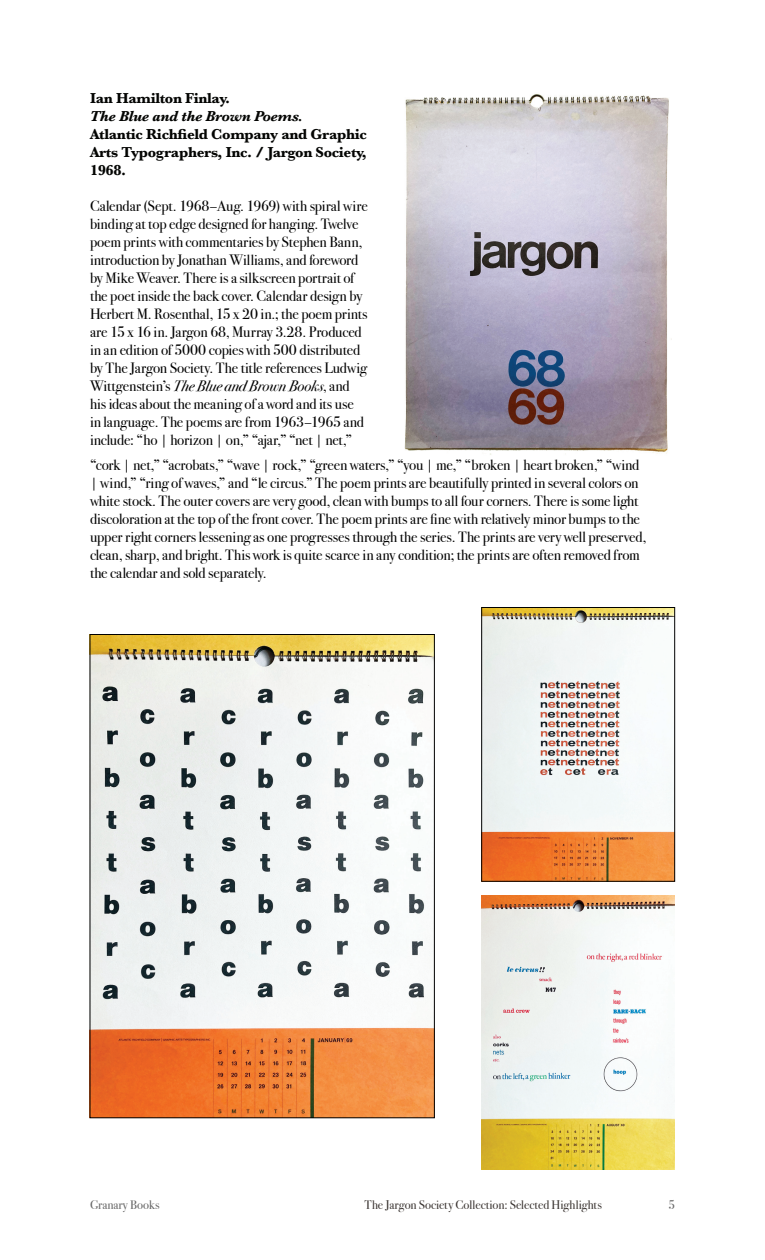
<style>
.page{position:relative;width:765px;height:1260px;background:#fff}
.page>*{position:absolute;margin:0;border:0;box-sizing:border-box;transform-origin:0 0}
.t1{font:15px/18px "Bodoni Svty Two ITCTT";letter-spacing:-.01em;color:#000}
.t2{font:700 15px/18px "Baskerville";letter-spacing:-.02em;color:#040503;text-align:justify}
.t3{font:italic 700 15px "Baskerville";letter-spacing:-.02em;color:#040503}
.t4{font:12.5px "Bodoni Svty Two ITCTT";color:#3b3532}
.t5{font:12.5px "Bodoni Svty Two ITCTT";color:#666}
.s1{font-style:italic}
</style>
<div class="page">
<img style="left:92px;top:636px;width:341px;height:480px">
<img style="left:404px;top:94px;width:268px;height:361px">
<img style="left:483px;top:609px;width:190px;height:271px">
<div style="left:481px;top:607px;width:194px;height:275px;border:1px solid #000"></div>
<img style="left:481px;top:896px;width:194px;height:274px">
<p class="t2" style="left:90px;top:90px;width:142px">Ian Hamilton Finlay.</p>
<p class="t3" style="left:90px;top:106px;width:215px">The Blue and the Brown Poems.</p>
<p class="t2" style="left:90px;top:126px;width:278px">Atlantic Richfield Company and Graphic Arts Typographers, Inc. / Jargon Society, 1968.</p>
<p class="t1" style="left:90px;top:196px;width:279px">Calendar (Sept. 1968–Aug. 1969) with spiral wire binding at top edge designed for hanging. Twelve poem prints with commentaries by Stephen Bann, introduction by Jonathan Williams, and foreword by Mike Weaver. There is a silkscreen portrait of the poet inside the back cover. Calendar design by Herbert M. Rosenthal, 15 x 20 in.; the poem prints are 15 x 16 in. Jargon 68, Murray 3.28. Produced in an edition of 5000 copies with 500 distributed by The Jargon Society. The title references Ludwig Wittgenstein’s <span class="s1">The Blue and Brown Books</span>, and his ideas about the meaning of a word and its use in language. The poems are from 1963–1965 and include: “ho | horizon | on,” “ajar,” “net | net,”</p>
<p class="t1" style="left:90px;top:455px;width:558px">“cork | net,” “acrobats,” “wave | rock,” “green waters,” “you | me,” “broken | heart broken,” “wind | wind,” “ring of waves,” and “le circus.” The poem prints are beautifully printed in several colors on white stock. The outer covers are very good, clean with bumps to all four corners. There is some light discoloration at the top of the front cover. The poem prints are fine with relatively minor bumps to the upper right corners lessening as one progresses through the series. The prints are very well preserved, clean, sharp, and bright. This work is quite scarce in any condition; the prints are often removed from the calendar and sold separately.</p>
<p class="t5" style="left:90px;top:1195px;width:71px">Granary Books</p>
<p class="t4" style="left:365px;top:1195px;width:239px">The Jargon Society Collection: Selected Highlights</p>
<p class="t5" style="left:668px;top:1195px;width:8px">5</p>
</div>
